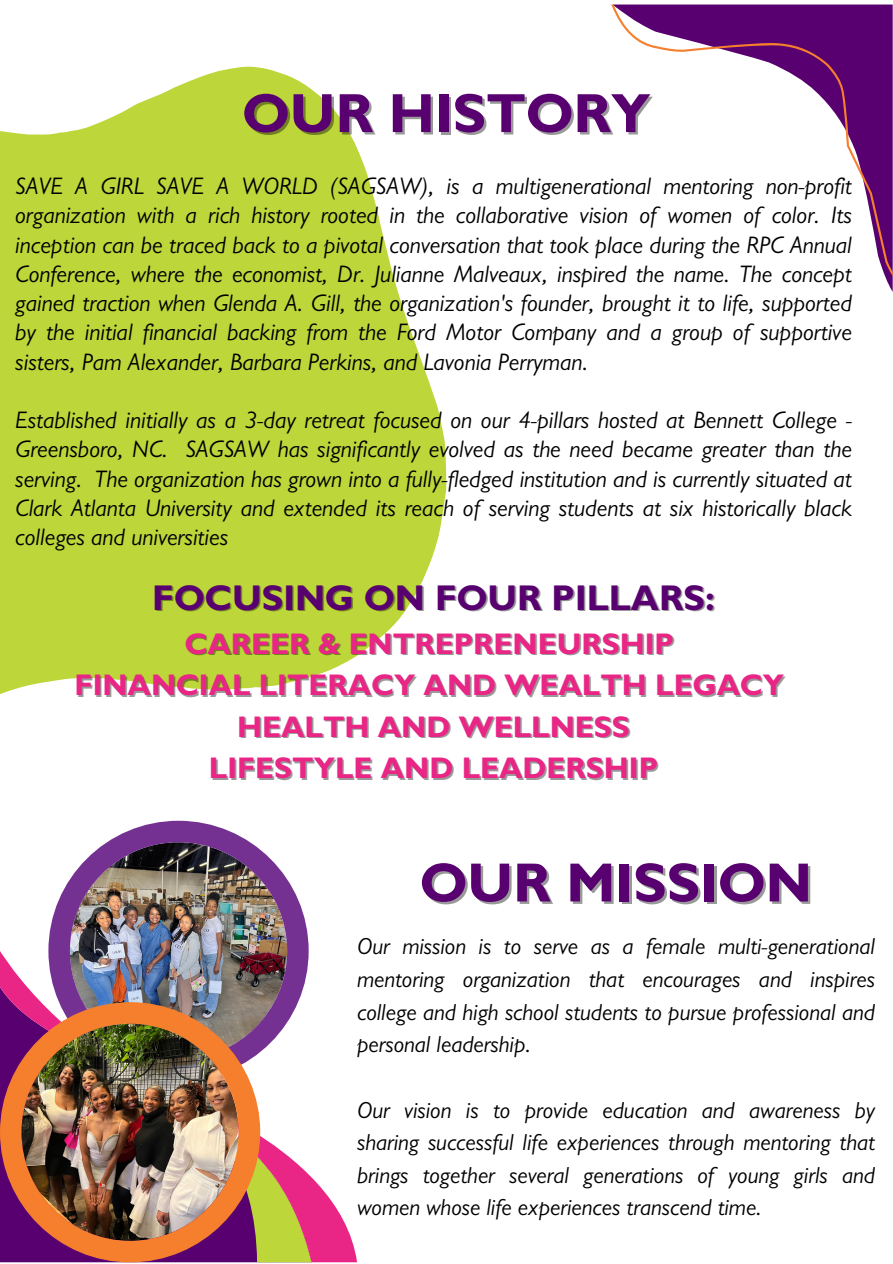
<style>
.page{position:relative;width:893px;height:1264px;background:#fff}
.page>*{position:absolute;margin:0;border:0;box-sizing:border-box;transform-origin:0 0}
.t1{font:700 55.5px "Gill Sans";color:#590070}
.t2{font:700 36px "Gill Sans";color:#590070}
.t3{font:700 30px "Gill Sans";color:#e92585}
.t4{font:italic 24px/29.2px "Gill Sans";color:#000;text-align:justify}
.t5{font:italic 23.25px/32.5px "Gill Sans";color:#000;text-align:justify}
</style>
<div class="page">
<svg style="left:0;top:67px;width:446px;height:628px;fill:#bdd639"></svg>
<svg style="left:0;top:950px;width:356px;height:312px"></svg>
<img style="left:48px;top:820px;width:260px;height:260px">
<img style="left:0;top:1002px;width:260px;height:260px">
<svg style="left:611px;top:5px;width:281px;height:271px"></svg>
<p class="t1" style="left:242px;top:94px;width:409px">OUR HISTORY</p>
<p class="t4" style="left:15px;top:175px;width:838px">SAVE A GIRL SAVE A WORLD (SAGSAW), is a multigenerational mentoring non-profit organization with a rich history rooted in the collaborative vision of women of color. Its inception can be traced back to a pivotal conversation that took place during the RPC Annual Conference, where the economist, Dr. Julianne Malveaux, inspired the name. The concept gained traction when Glenda A. Gill, the organization's founder, brought it to life, supported by the initial financial backing from the Ford Motor Company and a group of supportive sisters, Pam Alexander, Barbara Perkins, and Lavonia Perryman.</p>
<p class="t4" style="left:15px;top:409px;width:838px">Established initially as a 3-day retreat focused on our 4-pillars hosted at Bennett College - Greensboro, NC. SAGSAW has significantly evolved as the need became greater than the serving. The organization has grown into a fully-fledged institution and is currently situated at Clark Atlanta University and extended its reach of serving students at six historically black colleges and universities</p>
<p class="t2" style="left:152px;top:585px;width:564px">FOCUSING ON FOUR PILLARS:</p>
<p class="t3" style="left:185px;top:633px;width:491px">CAREER &amp; ENTREPRENEURSHIP</p>
<p class="t3" style="left:75px;top:674px;width:711px">FINANCIAL LITERACY AND WEALTH LEGACY</p>
<p class="t3" style="left:237px;top:716px;width:394px">HEALTH AND WELLNESS</p>
<p class="t3" style="left:209px;top:758px;width:450px">LIFESTYLE AND LEADERSHIP</p>
<p class="t1" style="left:420px;top:863px;width:393px">OUR MISSION</p>
<p class="t5" style="left:357px;top:933px;width:519px">Our mission is to serve as a female multi-generational mentoring organization that encourages and inspires college and high school students to pursue professional and personal leadership.</p>
<p class="t5" style="left:357px;top:1096px;width:519px">Our vision is to provide education and awareness by sharing successful life experiences through mentoring that brings together several generations of young girls and women whose life experiences transcend time.</p>
</div>
